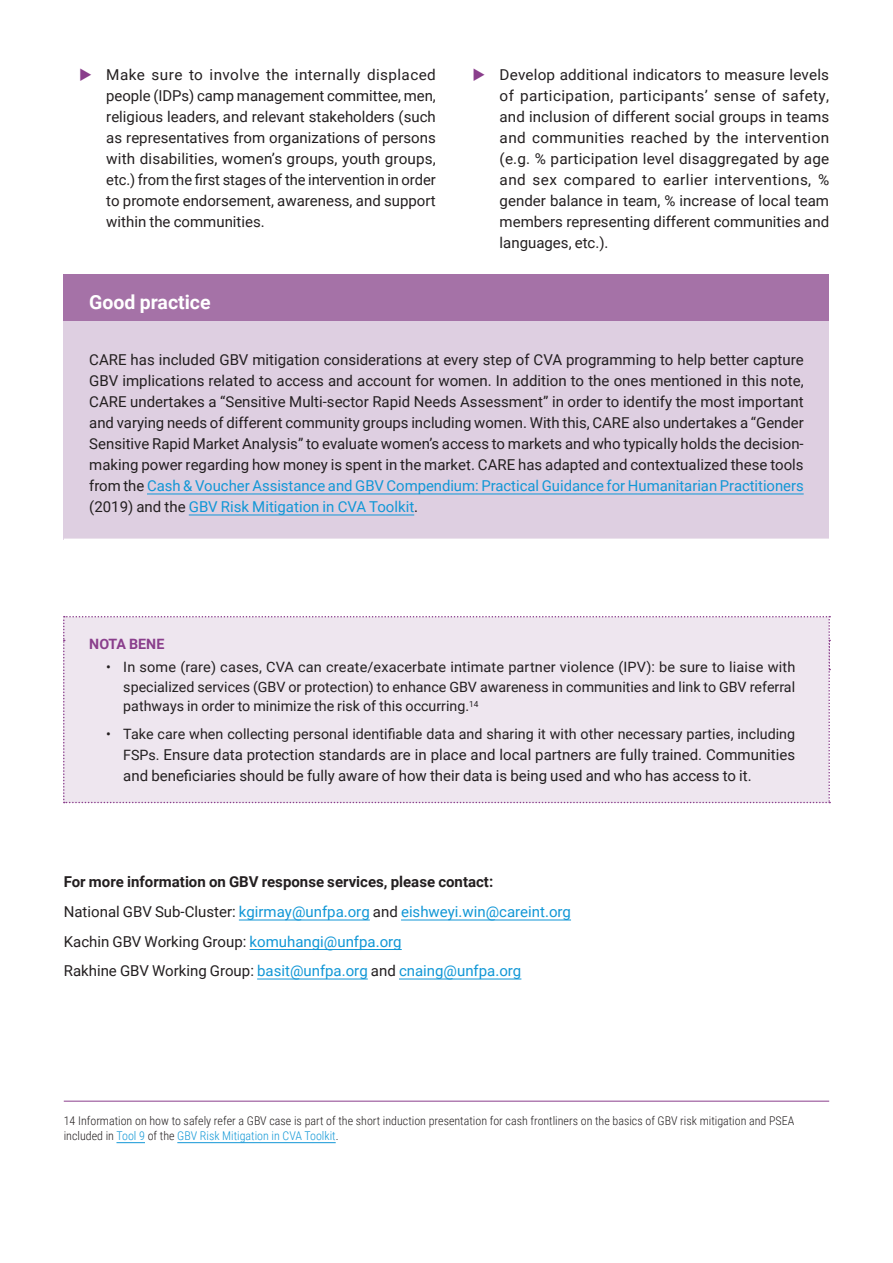
<style>
.page{position:relative;width:893px;height:1263px;background:#fff}
.page>*{position:absolute;margin:0;border:0;box-sizing:border-box;transform-origin:0 0}
.title_box{font:700 19.5px "Roboto";color:#fff}
.t1{font:15px/21px "Roboto";color:#231f20;text-align:justify}
.t2{font:15px "Roboto";color:#1197d6}
.t3{font:700 15px "Roboto";color:#231f20}
.t4{font:14.25px/19.5px "Roboto";color:#231f20;text-align:justify}
.t5{font:700 14.25px "Roboto";color:#8a3e8c}
.footnote{font:300 12px/15px "Roboto Condensed";color:#231f20}
.s1{color:#1197d6}
.s2{font-size:14.25px}
.s3{color:#231f20}
</style>
<div class="page">
<hr style="left:64px;top:1101px;width:765px;height:1px;background:#8a3e8c">
<svg style="left:116px;top:1142px;width:29px;height:1px"></svg>
<hr style="left:177px;top:1142px;width:159px;height:1px;background:#1197d6">
<div style="left:63px;top:616px;width:767px;height:187px;background:#eee6ef"></div>
<hr style="left:239px;top:920px;width:131px;height:1px;background:#1197d6">
<hr style="left:401px;top:920px;width:170px;height:1px;background:#1197d6">
<div style="left:64px;top:275px;width:765px;height:47px;background:#a572a7"></div>
<div style="left:64px;top:322px;width:765px;height:218px;background:#decfe1"></div>
<hr style="left:64px;top:539px;width:765px;height:3px;background:#fff">
<hr style="left:147px;top:494px;width:657px;height:1px;background:#1197d6">
<hr style="left:189px;top:515px;width:225px;height:1px;background:#1197d6">
<hr style="left:250px;top:949px;width:152px;height:1px;background:#1197d6">
<hr style="left:257px;top:979px;width:111px;height:1px;background:#1197d6">
<hr style="left:399px;top:979px;width:122px;height:1px;background:#1197d6">
<p class="t1" style="left:106px;top:63px;width:331px">Make sure to involve the internally displaced people (IDPs) camp management committee, men, religious leaders, and relevant stakeholders (such as representatives from organizations of persons with disabilities, women’s groups, youth groups, etc.) from the first stages of the intervention in order to promote endorsement, awareness, and support within the communities.</p>
<p class="title_box" style="left:89px;top:288px;width:123px">Good practice</p>
<p class="t1" style="left:500px;top:63px;width:331px">Develop additional indicators to measure levels of participation, participants’ sense of safety, and inclusion of different social groups in teams and communities reached by the intervention (e.g. % participation level disaggregated by age and sex compared to earlier interventions, % gender balance in team, % increase of local team members representing different communities and languages, etc.).</p>
<p class="t1" style="left:89px;top:349px;width:716px">CARE has included GBV mitigation considerations at every step of CVA programming to help better capture GBV implications related to access and account for women. In addition to the ones mentioned in this note, CARE undertakes a “Sensitive Multi-sector Rapid Needs Assessment” in order to identify the most important and varying needs of different community groups including women. With this, CARE also undertakes a “Gender Sensitive Rapid Market Analysis” to evaluate women’s access to markets and who typically holds the decision&shy;making power regarding how money is spent in the market. CARE has adapted and contextualized these tools from the <span class="s1">Cash &amp; Voucher Assistance and GBV Compendium: Practical Guidance for Humanitarian Practitioners </span>(2019) and the <span class="s1">GBV Risk Mitigation in CVA Toolkit</span>.</p>
<p class="t5" style="left:89px;top:634px;width:77px">NOTA BENE</p>
<p class="t4" style="left:123px;top:657px;width:673px;text-indent:-17px">• In some (rare) cases, CVA can create/exacerbate intimate partner violence (IPV): be sure to liaise with specialized services (GBV or protection) to enhance GBV awareness in communities and link to GBV referral pathways in order to minimize the risk of this occurring.<sup>14</sup></p>
<p class="t4" style="left:106px;top:724px;width:690px">• Take care when collecting personal identifiable data and sharing it with other necessary parties, including</p>
<p class="t1" style="left:123px;top:744px;width:673px"><span class="s2">FSPs.</span> Ensure data protection standards are in place and local partners are fully trained. Communities and beneficiaries should be fully aware of how their data is being used and who has access to it.</p>
<p class="t3" style="left:64px;top:872px;width:431px">For more information on GBV response services, please contact:</p>
<p class="t2" style="left:64px;top:901px;width:509px"><span class="s3">National GBV Sub-Cluster:</span> kgirmay@unfpa.org <span class="s3">and</span> eishweyi.win@careint.org</p>
<p class="t1" style="left:64px;top:930px;width:339px">Kachin GBV Working Group: <span class="s1">komuhangi@unfpa.org</span></p>
<p class="t2" style="left:64px;top:960px;width:459px"><span class="s3">Rakhine GBV Working Group:</span> basit@unfpa.org <span class="s3">and</span> cnaing@unfpa.org</p>
<p class="footnote" style="left:64px;top:1112px;width:732px">14 Information on how to safely refer a GBV case is part of the short induction presentation for cash frontliners on the basics of GBV risk mitigation and PSEA included in <span class="s1">Tool 9</span> of the <span class="s1">GBV Risk Mitigation in CVA Toolkit</span>.</p>
</div>
